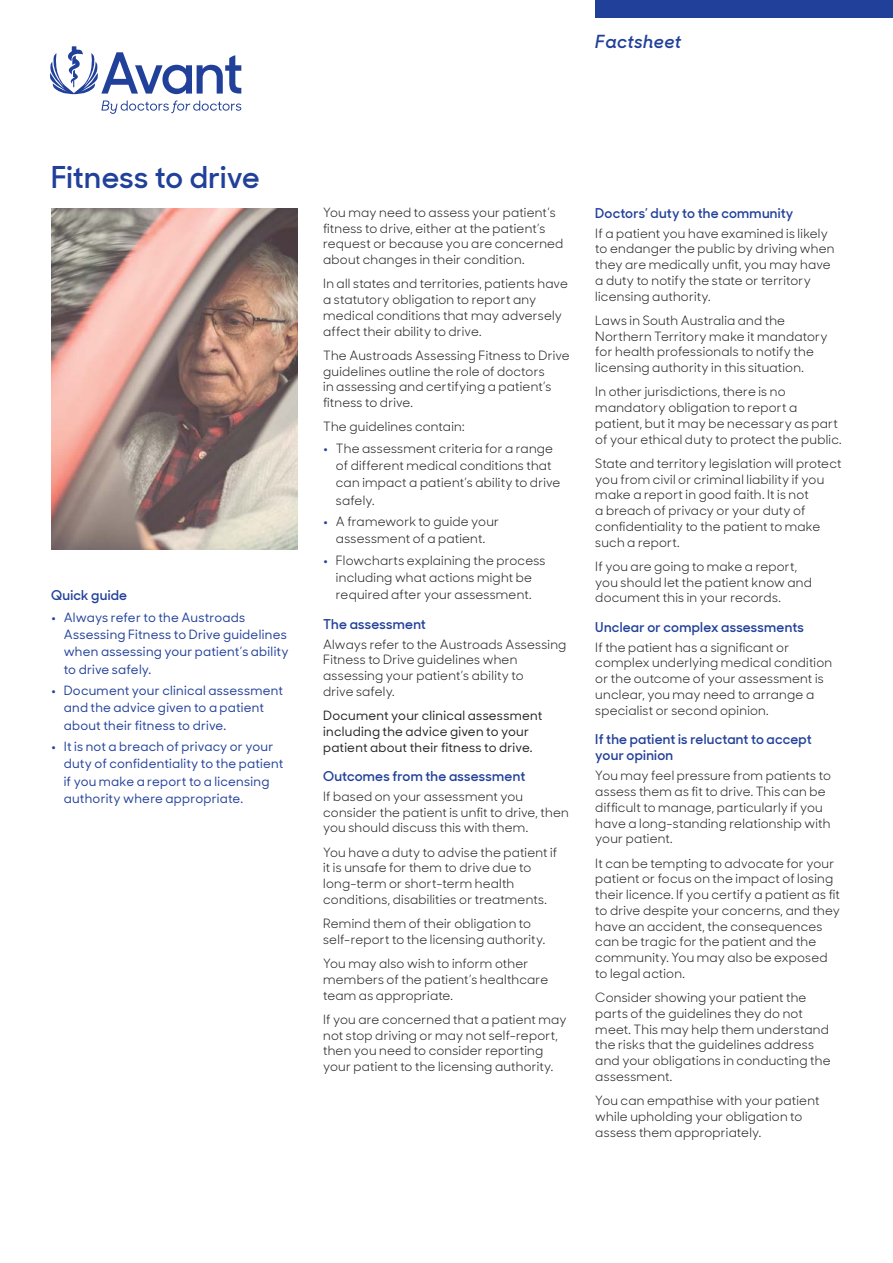
<style>
.page{position:relative;width:893px;height:1263px;background:#fff}
.page>*{position:absolute;margin:0;border:0;box-sizing:border-box;transform-origin:0 0}
.t1{font:600 30px "Sharp Sans Display No 1";letter-spacing:.005em;color:#21409a}
.t2{font:italic 600 18px "Sharp Sans Display No 1";letter-spacing:.03em;color:#21409a}
.t3{font:600 13.5px/16.5px "Sharp Sans Display No 1";letter-spacing:.02em;color:#21409a}
.t4{font:12.75px/15.8px "Sharp Sans Display No 1";letter-spacing:.02em;color:#231f20}
.t5{font:500 12.75px/17.2px "Sharp Sans Display No 1";letter-spacing:.02em;color:#21409a}
.t6{font:500 12.75px/15.8px "Sharp Sans Display No 1";letter-spacing:.02em;color:#231f20}
.s1{font-weight:700}
.s2{font-weight:700;color:#21409a}
</style>
<div class="page">
<div style="left:595px;top:0;width:298px;height:17px;background:#21409a"></div>
<img style="left:51px;top:209px;width:247px;height:340px">
<svg style="left:50px;top:46px;width:191px;height:49px"></svg>
<svg style="left:101px;top:101px;width:140px;height:13px"></svg>
<h2 class="t2" style="left:595px;top:26px;width:88px">Factsheet</h2>
<h1 class="t1" style="left:51px;top:154px;width:210px">Fitness to drive</h1>
<p class="t3" style="left:51px;top:586px;width:78px">Quick guide</p>
<p class="t5" style="left:64px;top:608px;width:226px;text-indent:-13px"><span class="s1">•</span> Always refer to the Austroads<br>Assessing Fitness to Drive guidelines when assessing your patient’s ability to drive safely.</p>
<p class="t5" style="left:64px;top:681px;width:221px;text-indent:-13px"><span class="s1">•</span> Document your clinical assessment and the advice given to a patient about their fitness to drive.</p>
<p class="t5" style="left:64px;top:737px;width:221px;text-indent:-13px"><span class="s1">•</span> It is not a breach of privacy or your duty of confidentiality to the patient if you make a report to a licensing authority where appropriate.</p>
<p class="t4" style="left:323px;top:203px;width:242px">You may need to assess your patient’s fitness to drive, either at the patient’s request or because you are concerned about changes in their condition.</p>
<p class="t4" style="left:323px;top:275px;width:246px">In all states and territories, patients have a statutory obligation to report any medical conditions that may adversely affect their ability to drive.</p>
<p class="t4" style="left:323px;top:346px;width:248px">The Austroads Assessing Fitness to Drive guidelines outline the role of doctors<br>in assessing and certifying a patient’s fitness to drive.</p>
<p class="t4" style="left:323px;top:418px;width:143px">The guidelines contain:</p>
<p class="t4" style="left:336px;top:439px;width:226px;line-height:17.2px;text-indent:-13px"><span class="s2">•</span> The assessment criteria for a range of different medical conditions that can impact a patient’s ability to drive safely.</p>
<p class="t4" style="left:323px;top:512px;width:177px;line-height:17.2px;text-align:center"><span class="s2">•</span> A framework to guide your assessment of a patient.</p>
<p class="t4" style="left:323px;top:551px;width:224px;line-height:17.2px;text-align:center"><span class="s2">•</span> Flowcharts explaining the process including what actions might be required after your assessment.</p>
<p class="t3" style="left:323px;top:615px;width:104px">The assessment</p>
<p class="t4" style="left:323px;top:635px;width:245px">Always refer to the Austroads Assessing<br>Fitness to Drive guidelines when assessing your patient’s ability to<br>drive safely.</p>
<p class="t6" style="left:323px;top:707px;width:221px">Document your clinical assessment including the advice given to your patient about their fitness to drive.</p>
<p class="t3" style="left:323px;top:767px;width:204px">Outcomes from the assessment</p>
<p class="t4" style="left:323px;top:787px;width:247px">If based on your assessment you consider the patient is unfit to drive, then you should discuss this with them.</p>
<p class="t4" style="left:323px;top:843px;width:236px">You have a duty to advise the patient if it is unsafe for them to drive due to long-term or short-term health conditions, disabilities or treatments.</p>
<p class="t4" style="left:323px;top:915px;width:223px">Remind them of their obligation to self-report to the licensing authority.</p>
<p class="t4" style="left:323px;top:955px;width:226px">You may also wish to inform other members of the patient’s healthcare team as appropriate.</p>
<p class="t4" style="left:323px;top:1010px;width:245px">If you are concerned that a patient may not stop driving or may not self-report, then you need to consider reporting your patient to the licensing authority.</p>
<p class="t3" style="left:595px;top:204px;width:200px">Doctors’ duty to the community</p>
<p class="t4" style="left:595px;top:224px;width:241px">If a patient you have examined is likely to endanger the public by driving when they are medically unfit, you may have a duty to notify the state or territory licensing authority.</p>
<p class="t4" style="left:595px;top:311px;width:234px">Laws in South Australia and the Northern Territory make it mandatory for health professionals to notify the licensing authority in this situation.</p>
<p class="t4" style="left:595px;top:383px;width:248px">In other jurisdictions, there is no mandatory obligation to report a patient, but it may be necessary as part of your ethical duty to protect the public.</p>
<p class="t4" style="left:595px;top:454px;width:248px">State and territory legislation will protect you from civil or criminal liability if you make a report in good faith. It is not<br>a breach of privacy or your duty of confidentiality to the patient to make such a report.</p>
<p class="t4" style="left:595px;top:557px;width:218px">If you are going to make a report, you should let the patient know and document this in your records.</p>
<p class="t3" style="left:595px;top:618px;width:210px">Unclear or complex assessments</p>
<p class="t4" style="left:595px;top:638px;width:238px">If the patient has a significant or complex underlying medical condition or the outcome of your assessment is unclear, you may need to arrange a specialist or second opinion.</p>
<p class="t3" style="left:595px;top:730px;width:218px">If the patient is reluctant to accept your opinion</p>
<p class="t4" style="left:595px;top:767px;width:237px">You may feel pressure from patients to assess them as fit to drive. This can be difficult to manage, particularly if you have a long-standing relationship with your patient.</p>
<p class="t4" style="left:595px;top:854px;width:246px">It can be tempting to advocate for your patient or focus on the impact of losing their licence. If you certify a patient as fit to drive despite your concerns, and they have an accident, the consequences can be tragic for the patient and the community. You may also be exposed to legal action.</p>
<p class="t4" style="left:595px;top:989px;width:237px">Consider showing your patient the parts of the guidelines they do not meet. This may help them understand the risks that the guidelines address and your obligations in conducting the assessment.</p>
<p class="t4" style="left:595px;top:1092px;width:226px">You can empathise with your patient while upholding your obligation to assess them appropriately.</p>
</div>
